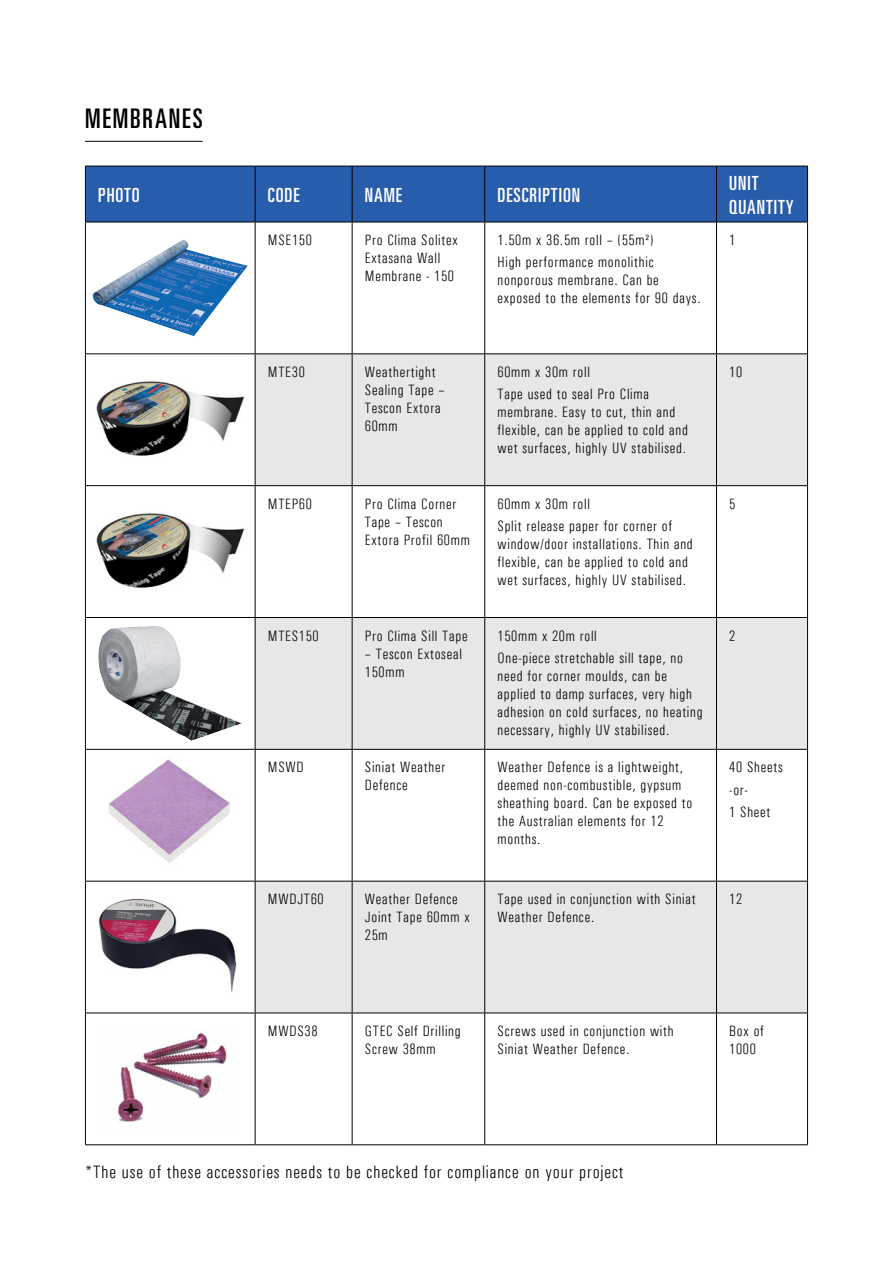
<style>
.page{position:relative;width:893px;height:1263px;background:#fff}
.page>*{position:absolute;margin:0;border:0;box-sizing:border-box;transform-origin:0 0}
.t1{font:ultra-condensed 27px "Univers";letter-spacing:.07em;color:#000}
.t2{font:ultra-condensed 19.5px/23.4px "Univers";letter-spacing:.05em;color:#fff}
.t3{font:300 condensed 18px "Univers";letter-spacing:.05em;color:#000}
.t4{font:300 condensed 15px/18px "Univers";letter-spacing:.05em;color:#000}
</style>
<div class="page">
<hr style="left:85px;top:141px;width:118px;height:1px;background:#000">
<div style="left:86px;top:167px;width:721px;height:55px;background:#285dab"></div>
<svg style="left:92px;top:223px;width:394px;height:130px"></svg>
<svg style="left:256px;top:354px;width:551px;height:658px;fill:#e6e7e8"></svg>
<hr style="left:255px;top:166px;width:1px;height:56px;background:#000">
<hr style="left:352px;top:166px;width:1px;height:56px;background:#000">
<hr style="left:484px;top:166px;width:1px;height:56px;background:#000">
<hr style="left:716px;top:166px;width:1px;height:56px;background:#000">
<hr style="left:255px;top:222px;width:1px;height:131px;background:#000">
<hr style="left:352px;top:222px;width:1px;height:131px;background:#000">
<hr style="left:484px;top:222px;width:1px;height:131px;background:#000">
<hr style="left:716px;top:222px;width:1px;height:131px;background:#000">
<hr style="left:255px;top:354px;width:1px;height:131px;background:#000">
<hr style="left:352px;top:354px;width:1px;height:131px;background:#000">
<hr style="left:484px;top:354px;width:1px;height:131px;background:#000">
<hr style="left:716px;top:354px;width:1px;height:131px;background:#000">
<hr style="left:85px;top:485px;width:170px;height:1px;background:#000">
<hr style="left:255px;top:485px;width:97px;height:1px;background:#000">
<hr style="left:255px;top:486px;width:1px;height:131px;background:#000">
<hr style="left:352px;top:485px;width:133px;height:1px;background:#000">
<hr style="left:352px;top:486px;width:1px;height:131px;background:#000">
<hr style="left:485px;top:485px;width:231px;height:1px;background:#000">
<hr style="left:484px;top:486px;width:1px;height:131px;background:#000">
<hr style="left:716px;top:485px;width:92px;height:1px;background:#000">
<hr style="left:716px;top:486px;width:1px;height:131px;background:#000">
<hr style="left:85px;top:617px;width:170px;height:1px;background:#000">
<hr style="left:255px;top:617px;width:97px;height:1px;background:#000">
<hr style="left:255px;top:618px;width:1px;height:131px;background:#000">
<hr style="left:352px;top:617px;width:133px;height:1px;background:#000">
<hr style="left:352px;top:618px;width:1px;height:131px;background:#000">
<hr style="left:485px;top:617px;width:231px;height:1px;background:#000">
<hr style="left:484px;top:618px;width:1px;height:131px;background:#000">
<hr style="left:716px;top:617px;width:92px;height:1px;background:#000">
<hr style="left:716px;top:618px;width:1px;height:131px;background:#000">
<hr style="left:85px;top:749px;width:170px;height:1px;background:#000">
<hr style="left:255px;top:749px;width:97px;height:1px;background:#000">
<hr style="left:255px;top:750px;width:1px;height:131px;background:#000">
<hr style="left:352px;top:749px;width:133px;height:1px;background:#000">
<hr style="left:352px;top:750px;width:1px;height:131px;background:#000">
<hr style="left:485px;top:749px;width:231px;height:1px;background:#000">
<hr style="left:484px;top:750px;width:1px;height:131px;background:#000">
<hr style="left:716px;top:749px;width:92px;height:1px;background:#000">
<hr style="left:716px;top:750px;width:1px;height:131px;background:#000">
<hr style="left:85px;top:881px;width:170px;height:1px;background:#000">
<hr style="left:255px;top:881px;width:97px;height:1px;background:#000">
<hr style="left:255px;top:881px;width:1px;height:131px;background:#000">
<hr style="left:352px;top:881px;width:133px;height:1px;background:#000">
<hr style="left:352px;top:881px;width:1px;height:131px;background:#000">
<hr style="left:485px;top:881px;width:231px;height:1px;background:#000">
<hr style="left:484px;top:881px;width:1px;height:131px;background:#000">
<hr style="left:716px;top:881px;width:92px;height:1px;background:#000">
<hr style="left:716px;top:881px;width:1px;height:131px;background:#000">
<hr style="left:85px;top:1012px;width:170px;height:1px;background:#000">
<hr style="left:255px;top:1012px;width:97px;height:1px;background:#000">
<hr style="left:255px;top:1013px;width:1px;height:131px;background:#000">
<hr style="left:352px;top:1012px;width:133px;height:1px;background:#000">
<hr style="left:352px;top:1013px;width:1px;height:131px;background:#000">
<hr style="left:485px;top:1012px;width:231px;height:1px;background:#000">
<hr style="left:484px;top:1013px;width:1px;height:131px;background:#000">
<hr style="left:716px;top:1012px;width:92px;height:1px;background:#000">
<hr style="left:716px;top:1013px;width:1px;height:131px;background:#000">
<hr style="left:85px;top:1144px;width:170px;height:1px;background:#000">
<hr style="left:255px;top:1144px;width:97px;height:1px;background:#000">
<hr style="left:352px;top:1144px;width:133px;height:1px;background:#000">
<hr style="left:485px;top:1144px;width:231px;height:1px;background:#000">
<hr style="left:716px;top:1144px;width:92px;height:1px;background:#000">
<hr style="left:85px;top:166px;width:170px;height:1px;background:#000">
<hr style="left:85px;top:166px;width:1px;height:56px;background:#000">
<hr style="left:255px;top:166px;width:97px;height:1px;background:#000">
<hr style="left:352px;top:166px;width:133px;height:1px;background:#000">
<hr style="left:485px;top:166px;width:231px;height:1px;background:#000">
<hr style="left:716px;top:166px;width:92px;height:1px;background:#000">
<hr style="left:807px;top:166px;width:1px;height:56px;background:#000">
<hr style="left:85px;top:222px;width:170px;height:1px;background:#000">
<hr style="left:85px;top:222px;width:1px;height:131px;background:#000">
<hr style="left:255px;top:222px;width:97px;height:1px;background:#000">
<hr style="left:352px;top:222px;width:133px;height:1px;background:#000">
<hr style="left:485px;top:222px;width:231px;height:1px;background:#000">
<hr style="left:716px;top:222px;width:92px;height:1px;background:#000">
<hr style="left:807px;top:222px;width:1px;height:131px;background:#000">
<hr style="left:85px;top:353px;width:170px;height:1px;background:#000">
<hr style="left:85px;top:354px;width:1px;height:131px;background:#000">
<hr style="left:255px;top:353px;width:97px;height:1px;background:#000">
<hr style="left:352px;top:353px;width:133px;height:1px;background:#000">
<hr style="left:485px;top:353px;width:231px;height:1px;background:#000">
<hr style="left:716px;top:353px;width:92px;height:1px;background:#000">
<hr style="left:807px;top:354px;width:1px;height:131px;background:#000">
<hr style="left:85px;top:486px;width:1px;height:131px;background:#000">
<hr style="left:807px;top:486px;width:1px;height:131px;background:#000">
<hr style="left:85px;top:618px;width:1px;height:131px;background:#000">
<hr style="left:807px;top:618px;width:1px;height:131px;background:#000">
<hr style="left:85px;top:750px;width:1px;height:131px;background:#000">
<hr style="left:807px;top:750px;width:1px;height:131px;background:#000">
<hr style="left:85px;top:881px;width:1px;height:131px;background:#000">
<hr style="left:807px;top:881px;width:1px;height:131px;background:#000">
<hr style="left:85px;top:1013px;width:1px;height:131px;background:#000">
<hr style="left:807px;top:1013px;width:1px;height:131px;background:#000">
<img style="left:168px;top:240px;width:15px;height:8px">
<img style="left:96px;top:381px;width:149px;height:75px">
<img style="left:96px;top:513px;width:149px;height:75px">
<img style="left:98px;top:626px;width:144px;height:115px">
<img style="left:109px;top:759px;width:121px;height:104px">
<img style="left:98px;top:899px;width:139px;height:94px">
<img style="left:117px;top:1033px;width:110px;height:89px">
<h1 class="t1" style="left:85px;top:103px;width:119px">MEMBRANES</h1>
<h2 class="t2" style="left:98px;top:183px;width:43px">PHOTO</h2>
<h2 class="t2" style="left:268px;top:183px;width:33px">CODE</h2>
<h2 class="t2" style="left:365px;top:183px;width:39px">NAME</h2>
<h2 class="t2" style="left:497px;top:183px;width:84px">DESCRIPTION</h2>
<h2 class="t2" style="left:729px;top:171px;width:66px">UNIT<br>QUANTITY</h2>
<p class="t4" style="left:268px;top:231px;width:46px">MSE150</p>
<p class="t4" style="left:365px;top:231px;width:94px">Pro Clima Solitex<br>Extasana Wall<br>Membrane - 150</p>
<p class="t4" style="left:497px;top:229px;width:158px;line-height:22.2px">1.50m x 36.5m roll – (55m²)<br>High performance monolithic</p>
<p class="t4" style="left:729px;top:231px;width:8px">1</p>
<p class="t4" style="left:497px;top:271px;width:205px">nonporous membrane. Can be exposed to the elements for 90 days.</p>
<p class="t4" style="left:268px;top:363px;width:38px">MTE30</p>
<p class="t4" style="left:365px;top:363px;width:81px">Weathertight<br>Sealing Tape –<br>Tescon Extora<br>60mm</p>
<p class="t4" style="left:497px;top:361px;width:153px;line-height:22.2px">60mm x 30m roll<br>Tape used to seal Pro Clima</p>
<p class="t4" style="left:497px;top:403px;width:192px">membrane. Easy to cut, thin and flexible, can be applied to cold and wet surfaces, highly UV stabilised.</p>
<p class="t4" style="left:268px;top:495px;width:46px">MTEP60</p>
<p class="t4" style="left:365px;top:495px;width:106px">Pro Clima Corner<br>Tape – Tescon<br>Extora Profil 60mm</p>
<p class="t4" style="left:497px;top:493px;width:176px;line-height:22.2px">60mm x 30m roll<br>Split release paper for corner of</p>
<p class="t4" style="left:497px;top:535px;width:197px">window/door installations. Thin and flexible, can be applied to cold and wet surfaces, highly UV stabilised.</p>
<p class="t4" style="left:268px;top:626px;width:52px">MTES150</p>
<p class="t4" style="left:365px;top:626px;width:104px">Pro Clima Sill Tape</p>
<p class="t4" style="left:365px;top:644px;width:99px">– Tescon Extoseal<br>150mm</p>
<p class="t4" style="left:497px;top:624px;width:187px;line-height:22.2px">150mm x 20m roll<br>One-piece stretchable sill tape, no</p>
<p class="t4" style="left:497px;top:667px;width:207px">need for corner moulds, can be applied to damp surfaces, very high adhesion on cold surfaces, no heating necessary, highly UV stabilised.</p>
<p class="t4" style="left:729px;top:363px;width:14px">10</p>
<p class="t4" style="left:729px;top:495px;width:8px">5</p>
<p class="t4" style="left:729px;top:626px;width:8px">2</p>
<p class="t4" style="left:268px;top:758px;width:37px">MSWD</p>
<p class="t4" style="left:365px;top:758px;width:82px">Siniat Weather<br>Defence</p>
<p class="t4" style="left:497px;top:758px;width:196px">Weather Defence is a lightweight, deemed non-combustible, gypsum sheathing board. Can be exposed to the Australian elements for 12 months.</p>
<p class="t4" style="left:729px;top:756px;width:55px;line-height:22.2px">40 Sheets -or-<br>1 Sheet</p>
<p class="t4" style="left:268px;top:890px;width:57px">MWDJT60</p>
<p class="t4" style="left:365px;top:890px;width:106px">Weather Defence<br>Joint Tape 60mm x<br>25m</p>
<p class="t4" style="left:497px;top:890px;width:200px">Tape used in conjunction with Siniat<br>Weather Defence.</p>
<p class="t4" style="left:729px;top:890px;width:14px">12</p>
<p class="t4" style="left:268px;top:1022px;width:51px">MWDS38</p>
<p class="t4" style="left:365px;top:1022px;width:97px">GTEC Self Drilling<br>Screw 38mm</p>
<p class="t4" style="left:497px;top:1022px;width:178px">Screws used in conjunction with<br>Siniat Weather Defence.</p>
<p class="t4" style="left:729px;top:1022px;width:36px">Box of<br>1000</p>
<p class="t3" style="left:85px;top:1161px;width:540px">*The use of these accessories needs to be checked for compliance on your project</p>
</div>
